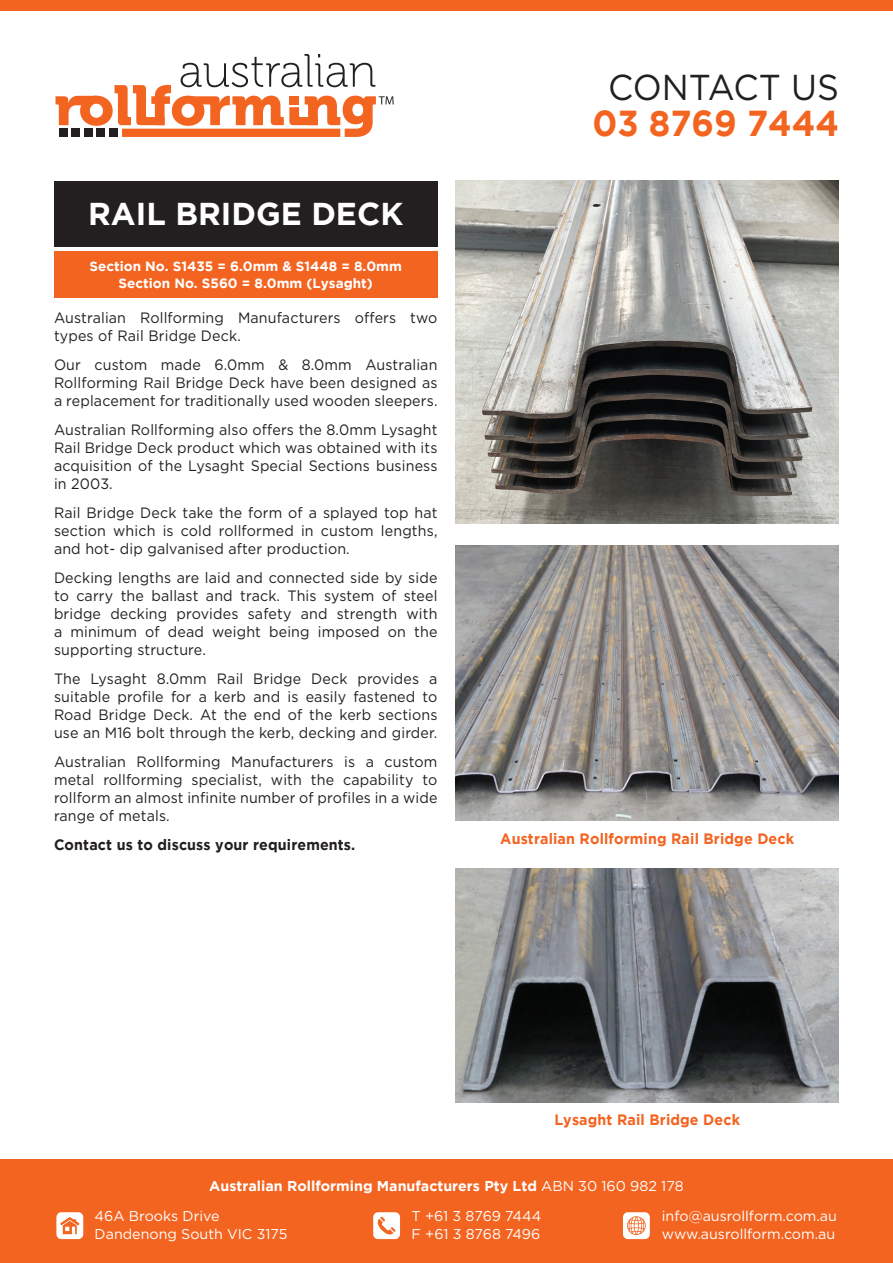
<style>
.page{position:relative;width:893px;height:1263px;background:#fff}
.page>*{position:absolute;margin:0;border:0;box-sizing:border-box;transform-origin:0 0}
.t1{font:700 36px "Gotham";color:#f36421;scale:.95 1}
.t2{font:36px "Gotham";color:#231f20;scale:.95 1}
.t3{font:700 31.5px "Gotham";color:#fff}
.t4{font:15px/18px "Gotham";letter-spacing:.01em;color:#231f20;text-align:justify;scale:.95 1}
.t5{font:700 15px "Gotham";letter-spacing:.01em;color:#f36421;scale:.95 1}
.t6{font:700 15px "Gotham";letter-spacing:.01em;color:#231f20;scale:.95 1}
.t7{font:14.25px/18px "Gotham";color:#fff}
.t8{font:700 14.25px/29.8px "Gotham";color:#fff}
.t9{font:700 13.5px/17.1px "Gotham";color:#fff;text-align:center}
.s1{font-weight:400}
</style>
<div class="page">
<div style="left:0;top:1160px;width:893px;height:103px;background:#f36421"></div>
<div style="left:0;top:0;width:893px;height:11px;background:#f36421"></div>
<div style="left:373px;top:1212px;width:27px;height:27px;background:#fff;border-radius:5px"></div>
<svg style="left:377px;top:1216px;width:19px;height:19px"></svg>
<div style="left:56px;top:1212px;width:27px;height:27px;background:#fff;border-radius:5px"></div>
<svg style="left:60px;top:1217px;width:19px;height:17px"></svg>
<div style="left:623px;top:1212px;width:27px;height:27px;background:#fff;border-radius:5px"></div>
<svg style="left:627px;top:1216px;width:19px;height:19px"></svg>
<svg style="left:55px;top:54px;width:339px;height:83px"></svg>
<div style="left:54px;top:181px;width:383px;height:66px;background:#231f20"></div>
<img style="left:455px;top:181px;width:384px;height:343px">
<img style="left:455px;top:545px;width:384px;height:276px">
<div style="left:54px;top:252px;width:383px;height:46px;background:#f36421"></div>
<img style="left:455px;top:868px;width:384px;height:234px">
<h2 class="t3" style="left:88px;top:195px;width:317px">RAIL BRIDGE DECK</h2>
<p class="t9" style="left:90px;top:257px;width:314px">Section No. S1435 = 6.0mm &amp; S1448 = 8.0mm<br>Section No. S560 = 8.0mm (Lysaght)</p>
<p class="t4" style="left:54px;top:308px;width:405px">Australian Rollforming Manufacturers offers two types of Rail Bridge Deck.</p>
<p class="t4" style="left:54px;top:355px;width:405px">Our custom made 6.0mm &amp; 8.0mm Australian Rollforming Rail Bridge Deck have been designed as a replacement for traditionally used wooden sleepers.</p>
<p class="t4" style="left:54px;top:420px;width:405px">Australian Rollforming also offers the 8.0mm Lysaght Rail Bridge Deck product which was obtained with its acquisition of the Lysaght Special Sections business in 2003.</p>
<p class="t4" style="left:54px;top:503px;width:405px">Rail Bridge Deck take the form of a splayed top hat section which is cold rollformed in custom lengths, and hot- dip galvanised after production.</p>
<p class="t4" style="left:54px;top:569px;width:405px">Decking lengths are laid and connected side by side to carry the ballast and track. This system of steel bridge decking provides safety and strength with a minimum of dead weight being imposed on the supporting structure.</p>
<p class="t4" style="left:54px;top:670px;width:405px">The Lysaght 8.0mm Rail Bridge Deck provides a suitable profile for a kerb and is easily fastened to Road Bridge Deck. At the end of the kerb sections use an M16 bolt through the kerb, decking and girder.</p>
<p class="t4" style="left:54px;top:753px;width:405px">Australian Rollforming Manufacturers is a custom metal rollforming specialist, with the capability to rollform an almost infinite number of profiles in a wide range of metals.</p>
<p class="t6" style="left:54px;top:836px;width:319px">Contact us to discuss your requirements.</p>
<h1 class="t2" style="left:608px;top:67px;width:245px">CONTACT US</h1>
<h1 class="t1" style="left:592px;top:102px;width:261px">03 8769 7444</h1>
<p class="t5" style="left:500px;top:830px;width:311px">Australian Rollforming Rail Bridge Deck</p>
<p class="t5" style="left:554px;top:1111px;width:197px">Lysaght Rail Bridge Deck</p>
<p class="t8" style="left:95px;top:1171px;width:591px;text-indent:115px">Australian Rollforming Manufacturers Pty Ltd <span class="s1">ABN 30 160 982 178<br>46A Brooks Drive</span></p>
<p class="t7" style="left:95px;top:1225px;width:194px">Dandenong South VIC 3175</p>
<p class="t7" style="left:412px;top:1207px;width:131px">T +61 3 8769 7444<br>F +61 3 8768 7496</p>
<p class="t7" style="left:662px;top:1207px;width:177px">info@ausrollform.com.au www.ausrollform.com.au</p>
</div>
